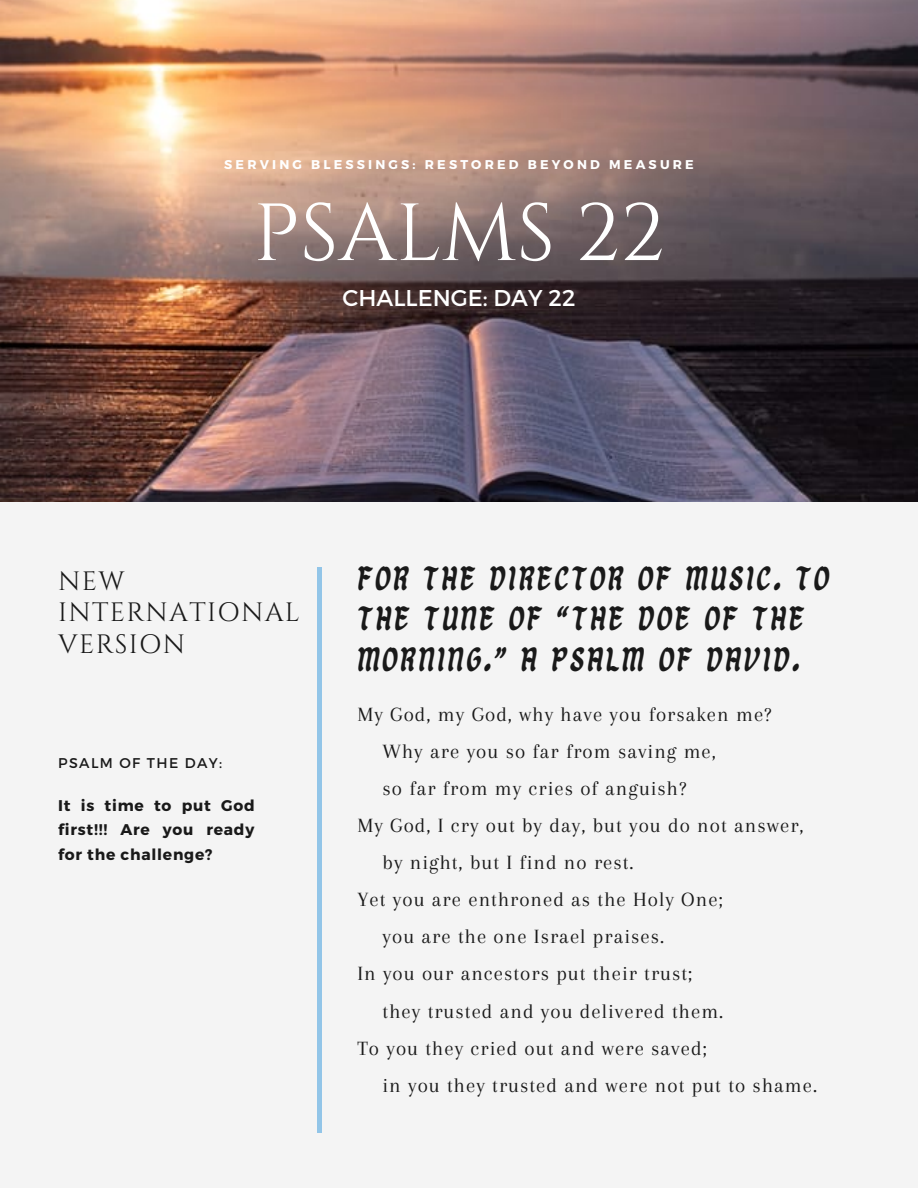
<style>
.page{position:relative;width:918px;height:1188px;background:#f4f4f4}
.page>*{position:absolute;margin:0;border:0;box-sizing:border-box;transform-origin:0 0}
.t1{font:80.85px "Cinzel";color:#fff}
.t2{font:34.05px/40.5px "Dangwa Free";letter-spacing:.05em;color:#191919}
.t3{font:26.55px/31.5px "Cinzel";letter-spacing:.05em;color:#191919}
.t4{font:22.8px "Montserrat";color:#fff}
.t5{font:21px "Arapey";letter-spacing:.05em;color:#191919}
.t6{font:700 15.45px/24.3px "Montserrat";letter-spacing:.05em;color:#191919;text-align:justify}
.t7{font:14.1px "Montserrat";letter-spacing:.1em;color:#191919}
.t8{font:700 12.75px "Montserrat";letter-spacing:.25em;color:#fff}
</style>
<div class="page">
<hr style="left:317px;top:567px;width:4px;height:566px;background:#92c5e8">
<img style="left:0;top:0;width:918px;height:501px">
<p class="t8" style="left:224px;top:156px;width:471px">SERVING BLESSINGS: RESTORED BEYOND MEASURE</p>
<p class="t1" style="left:253px;top:182px;width:413px">PSALMS 22</p>
<p class="t4" style="left:343px;top:283px;width:234px">CHALLENGE: DAY 22</p>
<p class="t3" style="left:58px;top:566px;width:243px">NEW<br>INTERNATIONAL<br>VERSION</p>
<p class="t7" style="left:58px;top:754px;width:166px">PSALM OF THE DAY:</p>
<p class="t6" style="left:58px;top:793px;width:198px">It is time to put God first!!! Are you ready for the challenge?</p>
<p class="t2" style="left:357px;top:560px;width:474px">FOR THE DIRECTOR OF MUSIC. TO<br>THE TUNE OF “THE DOE OF THE<br>MORNING.” A PSALM OF DAVID.</p>
<p class="t5" style="left:357px;top:702px;width:416px">My God, my God, why have you forsaken me?</p>
<p class="t5" style="left:383px;top:740px;width:335px">Why are you so far from saving me,</p>
<p class="t5" style="left:383px;top:777px;width:305px">so far from my cries of anguish?</p>
<p class="t5" style="left:357px;top:814px;width:448px">My God, I cry out by day, but you do not answer,</p>
<p class="t5" style="left:383px;top:851px;width:253px">by night, but I find no rest.</p>
<p class="t5" style="left:357px;top:888px;width:367px">Yet you are enthroned as the Holy One;</p>
<p class="t5" style="left:383px;top:925px;width:283px">you are the one Israel praises.</p>
<p class="t5" style="left:357px;top:962px;width:336px">In you our ancestors put their trust;</p>
<p class="t5" style="left:383px;top:999px;width:342px">they trusted and you delivered them.</p>
<p class="t5" style="left:357px;top:1037px;width:351px">To you they cried out and were saved;</p>
<p class="t5" style="left:383px;top:1074px;width:436px">in you they trusted and were not put to shame.</p>
</div>
